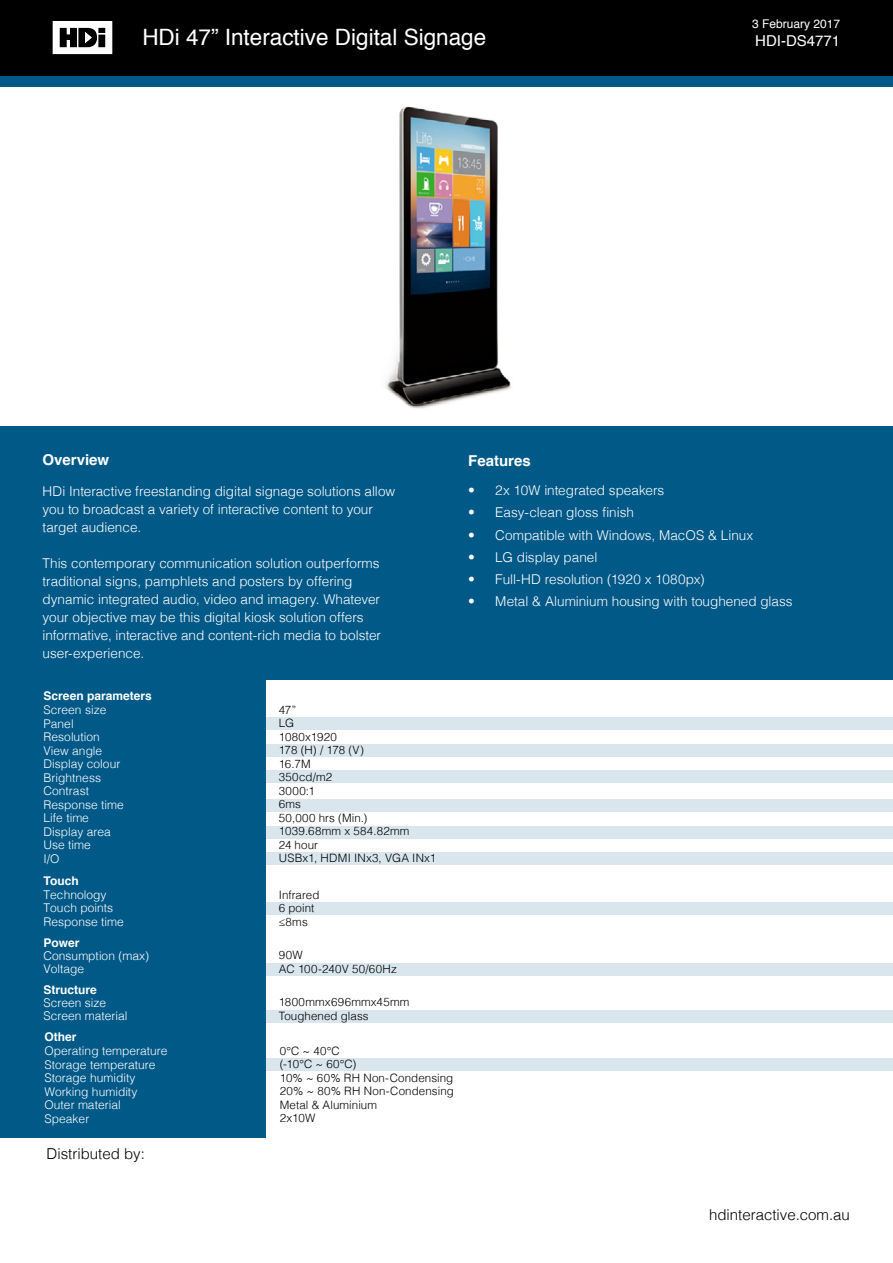
<style>
.page{position:relative;width:893px;height:1263px;background:#fff}
.page>*{position:absolute;margin:0;border:0;box-sizing:border-box;transform-origin:0 0}
.t1{font:22.5px "Helvetica";color:#fff}
.t2{font:300 15px "Helvetica";color:#000}
.t3{font:700 15px "Helvetica";color:#fff}
.t4{font:15px "Helvetica";color:#fff}
.t5{font:300 13.5px/18px "Helvetica";color:#fff}
.t6{font:300 12px/13.5px "Helvetica";color:#fff}
.t7{font:700 12px "Helvetica";color:#fff}
.t8{font:12px "Helvetica";color:#fff}
.t9{font:300 11.55px/13.5px "Helvetica";letter-spacing:.01em;color:#000}
</style>
<div class="page">
<div style="left:0;top:41px;width:893px;height:46px;background:#005987"></div>
<div style="left:0;top:0;width:893px;height:75px;background:#000"></div>
<svg style="left:53px;top:21px;width:59px;height:33px"></svg>
<div style="left:259px;top:717px;width:634px;height:13px;background:#d9e6ed"></div>
<div style="left:259px;top:745px;width:634px;height:12px;background:#d9e6ed"></div>
<div style="left:259px;top:771px;width:634px;height:12px;background:#d9e6ed"></div>
<div style="left:259px;top:799px;width:634px;height:13px;background:#d9e6ed"></div>
<div style="left:259px;top:826px;width:634px;height:13px;background:#d9e6ed"></div>
<div style="left:259px;top:852px;width:634px;height:13px;background:#d9e6ed"></div>
<div style="left:0;top:426px;width:893px;height:254px;background:#005987"></div>
<div style="left:0;top:677px;width:265px;height:460px;background:#005987"></div>
<img style="left:385px;top:106px;width:126px;height:303px">
<div style="left:260px;top:902px;width:633px;height:13px;background:#d9e6ed"></div>
<div style="left:261px;top:963px;width:632px;height:12px;background:#d9e6ed"></div>
<div style="left:260px;top:1010px;width:633px;height:13px;background:#d9e6ed"></div>
<div style="left:261px;top:1059px;width:632px;height:12px;background:#d9e6ed"></div>
<h1 class="t1" style="left:142px;top:20px;width:345px">HDi 47” Interactive Digital Signage</h1>
<p class="t8" style="left:752px;top:14px;width:90px">3 February 2017</p>
<p class="t4" style="left:755px;top:29px;width:87px">HDI-DS4771</p>
<p class="t3" style="left:43px;top:448px;width:68px">Overview</p>
<p class="t3" style="left:468px;top:449px;width:64px">Features</p>
<p class="t5" style="left:468px;top:480px;width:198px">• 2x 10W integrated speakers</p>
<p class="t5" style="left:468px;top:503px;width:167px">• Easy-clean gloss finish</p>
<p class="t5" style="left:468px;top:525px;width:286px">• Compatible with Windows, MacOS &amp; Linux</p>
<p class="t5" style="left:468px;top:547px;width:131px">• LG display panel</p>
<p class="t5" style="left:468px;top:569px;width:238px">• Full-HD resolution (1920 x 1080px)</p>
<p class="t5" style="left:468px;top:592px;width:326px">• Metal &amp; Aluminium housing with toughened glass</p>
<p class="t5" style="left:43px;top:481px;width:354px">HDi Interactive freestanding digital signage solutions allow you to broadcast a variety of interactive content to your target audience.</p>
<p class="t5" style="left:43px;top:553px;width:340px">This contemporary communication solution outperforms traditional signs, pamphlets and posters by offering dynamic integrated audio, video and imagery. Whatever your objective may be this digital kiosk solution offers informative, interactive and content-rich media to bolster user-experience.</p>
<p class="t7" style="left:44px;top:686px;width:110px">Screen parameters</p>
<p class="t6" style="left:44px;top:702px;width:82px">Screen size<br>Panel<br>Resolution<br>View angle<br>Display colour<br>Brightness<br>Contrast<br>Response time<br>Life time<br>Display area<br>Use time<br>I/O</p>
<p class="t7" style="left:44px;top:871px;width:37px">Touch</p>
<p class="t6" style="left:44px;top:887px;width:82px">Technology<br>Touch points<br>Response time</p>
<p class="t7" style="left:44px;top:933px;width:38px">Power</p>
<p class="t6" style="left:44px;top:948px;width:107px">Consumption (max)<br>Voltage</p>
<p class="t7" style="left:44px;top:980px;width:55px">Structure</p>
<p class="t6" style="left:44px;top:995px;width:86px">Screen size<br>Screen material</p>
<p class="t7" style="left:45px;top:1027px;width:34px">Other</p>
<p class="t6" style="left:45px;top:1043px;width:124px">Operating temperature<br>Storage temperature<br>Storage humidity<br>Working humidity<br>Outer material<br>Speaker</p>
<p class="t2" style="left:47px;top:1141px;width:100px">Distributed by:</p>
<p class="t9" style="left:279px;top:702px;width:159px">47”<br>LG<br>1080x1920<br>178 (H) / 178 (V)<br>16.7M<br>350cd/m2<br>3000:1<br>6ms<br>50,000 hrs (Min.)<br>1039.68mm x 584.82mm<br>24 hour<br>USBx1, HDMI INx3, VGA INx1</p>
<p class="t9" style="left:279px;top:887px;width:42px">Infrared<br>6 point ≤8ms</p>
<p class="t9" style="left:279px;top:947px;width:120px">90W<br>AC 100-240V 50/60Hz</p>
<p class="t9" style="left:279px;top:995px;width:132px">1800mmx696mmx45mm<br>Toughened glass</p>
<p class="t9" style="left:280px;top:1043px;width:176px">0℃ ~ 40℃<br>(-10℃ ~ 60℃)<br>10% ~ 60% RH Non-Condensing<br>20% ~ 80% RH Non-Condensing<br>Metal &amp; Aluminium<br>2x10W</p>
<p class="t2" style="left:709px;top:1202px;width:142px">hdinteractive.com.au</p>
</div>
